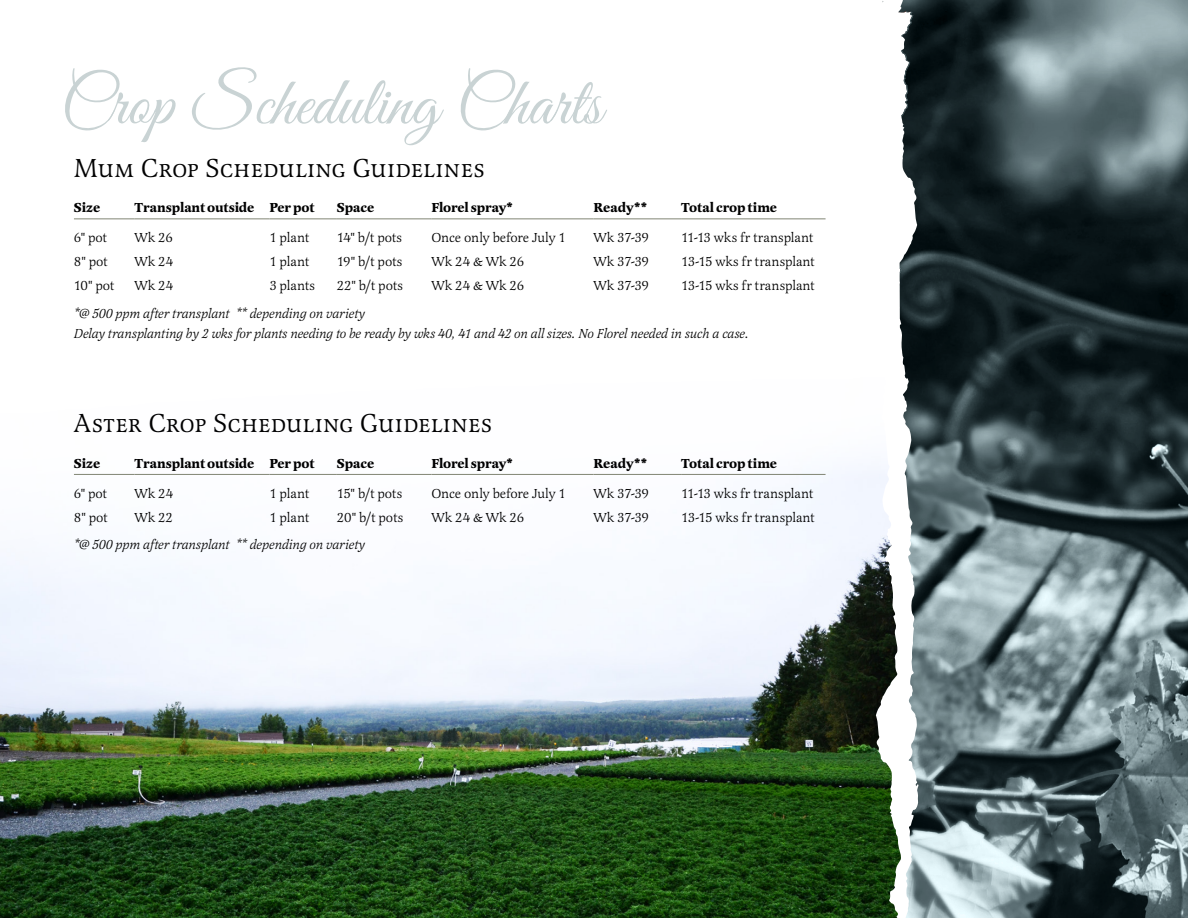
<style>
.page{position:relative;width:1188px;height:918px;background:#fff}
.page>*{position:absolute;margin:0;border:0;box-sizing:border-box;transform-origin:0 0}
.t1{font:69px "Great Vibes";color:#c9d3d4}
.t2{font:27px "Latienne Pro";color:#000}
.t3{font:13.5px "Latienne Pro";color:#000}
.t4{font:italic 13.5px/19.5px "Latienne Pro";letter-spacing:-.005em;color:#000}
.t5{font:700 13.5px "Latienne Pro";letter-spacing:-.015em;color:#000}
</style>
<div class="page">
<img style="left:0;top:467px;width:875px;height:451px">
<hr style="left:74px;top:474px;width:60px;height:1px;background:#818574">
<hr style="left:134px;top:474px;width:135px;height:1px;background:#818574">
<hr style="left:269px;top:474px;width:68px;height:1px;background:#818574">
<hr style="left:337px;top:474px;width:94px;height:1px;background:#818574">
<hr style="left:431px;top:474px;width:162px;height:1px;background:#818574">
<hr style="left:593px;top:474px;width:88px;height:1px;background:#818574">
<hr style="left:681px;top:474px;width:145px;height:1px;background:#818574">
<hr style="left:74px;top:218px;width:60px;height:1px;background:#818574">
<hr style="left:134px;top:218px;width:135px;height:1px;background:#818574">
<hr style="left:269px;top:218px;width:68px;height:1px;background:#818574">
<hr style="left:337px;top:218px;width:94px;height:1px;background:#818574">
<hr style="left:431px;top:218px;width:162px;height:1px;background:#818574">
<hr style="left:593px;top:218px;width:88px;height:1px;background:#818574">
<hr style="left:681px;top:218px;width:145px;height:1px;background:#818574">
<svg style="left:919px;top:0;width:269px;height:918px;background:#4b5c60"></svg>
<svg style="left:875px;top:0;width:44px;height:918px"></svg>
<h1 class="t1" style="left:61px;top:65px;width:543px">Crop Scheduling Charts</h1>
<h2 class="t2" style="left:74px;top:151px;width:412px">Mum Crop Scheduling Guidelines</h2>
<p class="t5" style="left:74px;top:199px;width:28px">Size</p>
<p class="t5" style="left:134px;top:199px;width:182px">Transplant outside Per pot</p>
<p class="t5" style="left:337px;top:199px;width:39px">Space</p>
<p class="t5" style="left:431px;top:199px;width:83px">Florel spray*</p>
<p class="t5" style="left:593px;top:199px;width:56px">Ready**</p>
<p class="t5" style="left:681px;top:199px;width:97px">Total crop time</p>
<p class="t3" style="left:74px;top:230px;width:35px">6" pot</p>
<p class="t3" style="left:134px;top:230px;width:40px">Wk 26</p>
<p class="t3" style="left:269px;top:230px;width:41px">1 plant</p>
<p class="t3" style="left:337px;top:230px;width:67px">14" b/t pots</p>
<p class="t3" style="left:431px;top:230px;width:136px">Once only before July 1</p>
<p class="t3" style="left:593px;top:230px;width:57px">Wk 37-39</p>
<p class="t3" style="left:681px;top:230px;width:134px">11-13 wks fr transplant</p>
<p class="t3" style="left:74px;top:253px;width:35px">8" pot</p>
<p class="t3" style="left:134px;top:253px;width:40px">Wk 24</p>
<p class="t3" style="left:269px;top:253px;width:41px">1 plant</p>
<p class="t3" style="left:337px;top:253px;width:67px">19" b/t pots</p>
<p class="t3" style="left:431px;top:253px;width:94px">Wk 24 &amp; Wk 26</p>
<p class="t3" style="left:593px;top:253px;width:57px">Wk 37-39</p>
<p class="t3" style="left:681px;top:253px;width:135px">13-15 wks fr transplant</p>
<p class="t3" style="left:74px;top:277px;width:42px">10" pot</p>
<p class="t3" style="left:134px;top:277px;width:40px">Wk 24</p>
<p class="t3" style="left:269px;top:277px;width:47px">3 plants</p>
<p class="t3" style="left:337px;top:277px;width:68px">22" b/t pots</p>
<p class="t3" style="left:431px;top:277px;width:94px">Wk 24 &amp; Wk 26</p>
<p class="t3" style="left:593px;top:277px;width:57px">Wk 37-39</p>
<p class="t3" style="left:681px;top:277px;width:135px">13-15 wks fr transplant</p>
<p class="t4" style="left:74px;top:304px;width:676px">*@ 500 ppm after transplant ** depending on variety<br>Delay transplanting by 2 wks for plants needing to be ready by wks 40, 41 and 42 on all sizes. No Florel needed in such a case.</p>
<h2 class="t2" style="left:74px;top:407px;width:420px">Aster Crop Scheduling Guidelines</h2>
<p class="t5" style="left:74px;top:455px;width:28px">Size</p>
<p class="t5" style="left:134px;top:455px;width:182px">Transplant outside Per pot</p>
<p class="t5" style="left:337px;top:455px;width:39px">Space</p>
<p class="t5" style="left:431px;top:455px;width:83px">Florel spray*</p>
<p class="t5" style="left:593px;top:455px;width:56px">Ready**</p>
<p class="t5" style="left:681px;top:455px;width:97px">Total crop time</p>
<p class="t3" style="left:74px;top:485px;width:35px">6" pot</p>
<p class="t3" style="left:134px;top:485px;width:40px">Wk 24</p>
<p class="t3" style="left:269px;top:485px;width:41px">1 plant</p>
<p class="t3" style="left:337px;top:485px;width:67px">15" b/t pots</p>
<p class="t3" style="left:431px;top:485px;width:136px">Once only before July 1</p>
<p class="t3" style="left:593px;top:485px;width:57px">Wk 37-39</p>
<p class="t3" style="left:681px;top:485px;width:134px">11-13 wks fr transplant</p>
<p class="t3" style="left:74px;top:509px;width:35px">8" pot</p>
<p class="t3" style="left:134px;top:509px;width:40px">Wk 22</p>
<p class="t3" style="left:269px;top:509px;width:41px">1 plant</p>
<p class="t3" style="left:337px;top:509px;width:68px">20" b/t pots</p>
<p class="t3" style="left:431px;top:509px;width:94px">Wk 24 &amp; Wk 26</p>
<p class="t3" style="left:593px;top:509px;width:57px">Wk 37-39</p>
<p class="t3" style="left:681px;top:509px;width:135px">13-15 wks fr transplant</p>
<p class="t4" style="left:74px;top:535px;width:293px">*@ 500 ppm after transplant ** depending on variety</p>
</div>
